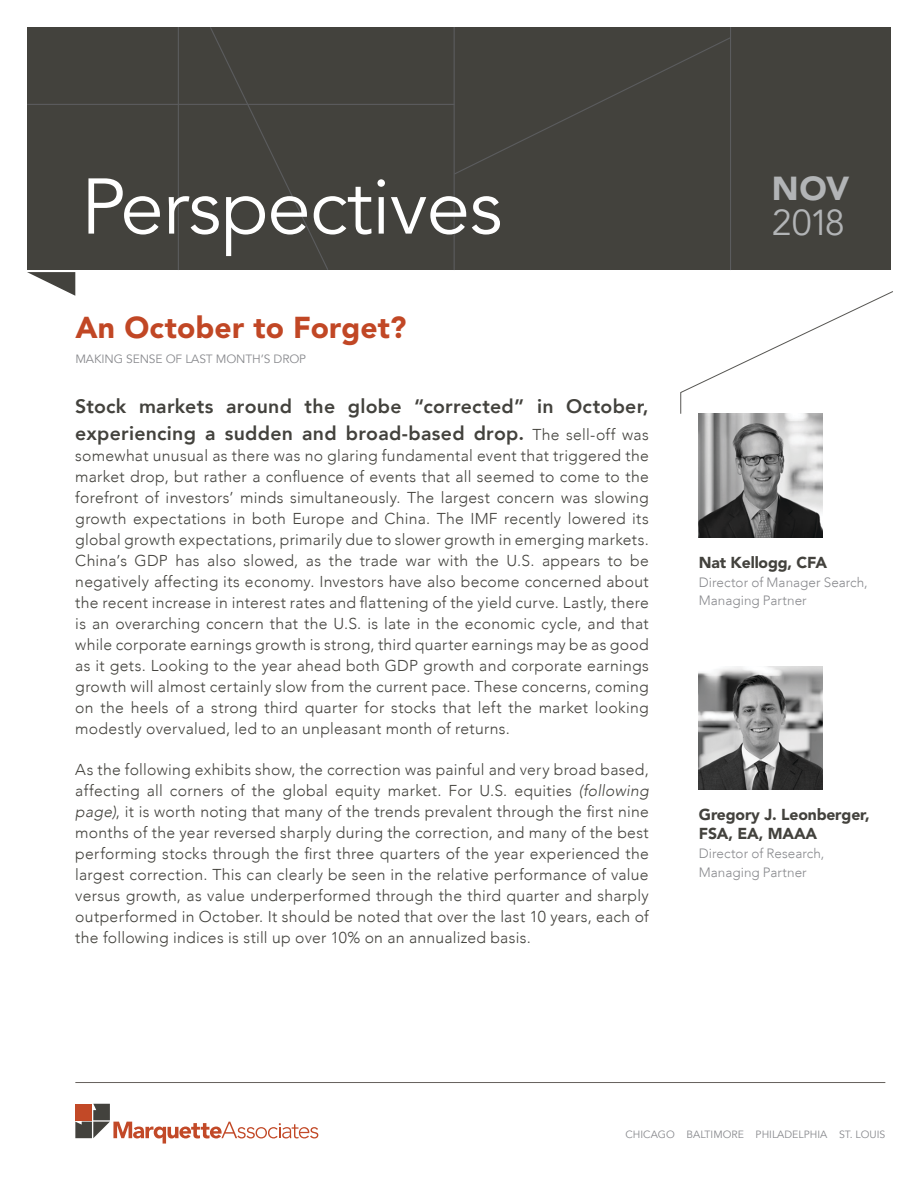
<style>
.page{position:relative;width:918px;height:1188px;background:#fff}
.page>*{position:absolute;margin:0;border:0;box-sizing:border-box;transform-origin:0 0}
.t1{font:78px "Avenir LT";letter-spacing:-.01em;color:#fff}
.t2{font:36px "Avenir LT";color:#b2b4b6}
.t3{font:900 33px "Avenir LT Std";color:#b2b4b6}
.t4{font:900 30px "Avenir LT Std";letter-spacing:.005em;color:#c14725}
.t5{font:800 19.5px/27px "Avenir";letter-spacing:.015em;color:#43423d}
.t6{font:300 15.75px/21px "Avenir";letter-spacing:.015em;color:#43423d;text-align:justify}
.t7{font:900 15.75px/18.8px "Avenir LT Std";letter-spacing:-.01em;color:#43423d}
.t8{font:300 13.5px/18.8px "Avenir LT";color:#898a8e}
.t9{font:12px "Avenir LT";letter-spacing:-.01em;color:#898a8e}
.t10{font:10.5px "Avenir LT";color:#898a8e}
.s1{font-weight:300;font-size:15.75px}
.s2{font-style:italic}
</style>
<div class="page">
<hr style="left:75px;top:1082px;width:810px;height:1px;background:#65605c">
<svg style="left:75px;top:1104px;width:243px;height:40px"></svg>
<div style="left:27px;top:27px;width:864px;height:243px;background:#43423d"></div>
<hr style="left:178px;top:27px;width:1px;height:243px;background:#5b5c5e">
<hr style="left:454px;top:27px;width:1px;height:243px;background:#5b5c5e">
<hr style="left:730px;top:27px;width:1px;height:243px;background:#5b5c5e">
<hr style="left:27px;top:104px;width:427px;height:1px;background:#5b5c5e">
<svg style="left:210px;top:27px;width:118px;height:243px"></svg>
<svg style="left:453px;top:36px;width:277px;height:140px"></svg>
<svg style="left:27px;top:272px;width:48px;height:24px"></svg>
<svg style="left:680px;top:291px;width:213px;height:123px"></svg>
<img style="left:699px;top:666px;width:124px;height:124px">
<img style="left:699px;top:414px;width:124px;height:123px">
<p class="t1" style="left:81px;top:162px;width:423px">Perspectives</p>
<p class="t3" style="left:772px;top:169px;width:79px">NOV</p>
<p class="t2" style="left:772px;top:202px;width:74px">2018</p>
<p class="t4" style="left:75px;top:310px;width:333px">An October to Forget?</p>
<p class="t9" style="left:75px;top:352px;width:232px">MAKING SENSE OF LAST MONTH’S DROP</p>
<p class="t5" style="left:75px;top:392px;width:575px">Stock markets around the globe “corrected” in October, experiencing a sudden and broad-based drop. <span class="s1">The sell-off was</span></p>
<p class="t6" style="left:75px;top:445px;width:575px">somewhat unusual as there was no glaring fundamental event that triggered the market drop, but rather a confluence of events that all seemed to come to the forefront of investors’ minds simultaneously. The largest concern was slowing growth expectations in both Europe and China. The IMF recently lowered its global growth expectations, primarily due to slower growth in emerging markets.<br>China’s GDP has also slowed, as the trade war with the U.S. appears to be negatively affecting its economy. Investors have also become concerned about the recent increase in interest rates and flattening of the yield curve. Lastly, there is an overarching concern that the U.S. is late in the economic cycle, and that while corporate earnings growth is strong, third quarter earnings may be as good as it gets. Looking to the year ahead both GDP growth and corporate earnings growth will almost certainly slow from the current pace. These concerns, coming on the heels of a strong third quarter for stocks that left the market looking modestly overvalued, led to an unpleasant month of returns.</p>
<p class="t6" style="left:75px;top:759px;width:575px">As the following exhibits show, the correction was painful and very broad based, affecting all corners of the global equity market. For U.S. equities <span class="s2">(following page)</span>, it is worth noting that many of the trends prevalent through the first nine months of the year reversed sharply during the correction, and many of the best performing stocks through the first three quarters of the year experienced the largest correction. This can clearly be seen in the relative performance of value versus growth, as value underperformed through the third quarter and sharply outperformed in October. It should be noted that over the last 10 years, each of the following indices is still up over 10% on an annualized basis.</p>
<p class="t7" style="left:699px;top:553px;width:130px">Nat Kellogg, CFA</p>
<p class="t8" style="left:699px;top:573px;width:170px">Director of Manager Search,<br>Managing Partner</p>
<p class="t7" style="left:699px;top:805px;width:172px">Gregory J. Leonberger,<br>FSA, EA, MAAA</p>
<p class="t8" style="left:699px;top:844px;width:127px">Director of Research,<br>Managing Partner</p>
<p class="t10" style="left:626px;top:1129px;width:261px">CHICAGO BALTIMORE PHILADELPHIA ST. LOUIS</p>
</div>
